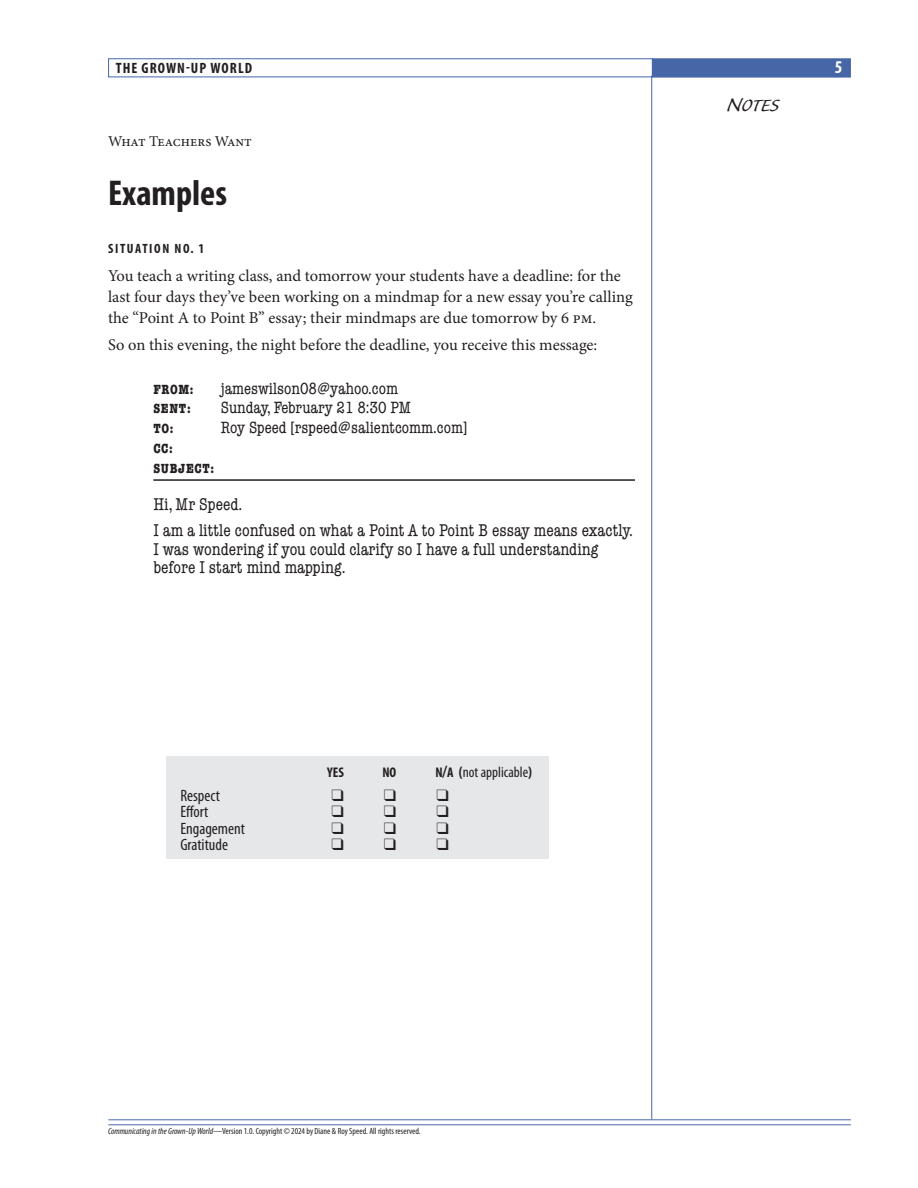
<style>
.page{position:relative;width:918px;height:1188px;background:#fff}
.page>*{position:absolute;margin:0;border:0;box-sizing:border-box;transform-origin:0 0}
.FuturaHeading{font:700 condensed 36px "Myriad Pro";color:#231f20}
.t1{font:22.95px "Caliban Std SC850";color:#231f20}
.t2{font:18px "Myriad Pro Bold Cond SC850";color:#fff}
.E-mail_Text{font:condensed 17.25px/18.8px "American Typewriter";color:#231f20}
.Concept{font:16.5px/21px "Minion Pro";color:#231f20}
.E-mail_Headers{font:condensed 16.5px "American Typewriter";color:#231f20}
.t3{font:condensed 16.5px "Myriad Pro";color:#231f20}
.t4{font:condensed 15px "Myriad Pro";color:#231f20}
.t5{font:700 condensed 15px "Myriad Pro";letter-spacing:.07em;color:#231f20}
.SectionHeader{font:15px "Minion Pro";color:#231f20}
.t6{font:14.1px "Myriad Pro Bold Cond SC850";color:#231f20}
.E-mail_Headers-2{font:700 condensed 13.5px "American Typewriter";letter-spacing:.05em;color:#231f20}
.InsteadOf_Flush_Left{font:700 condensed 13.5px "Myriad Pro";letter-spacing:.12em;color:#231f20}
.E-mail_Subject_Line{font:700 condensed 13.5px "American Typewriter";letter-spacing:.05em;color:#231f20}
.t7{font:condensed 9px "Myriad Pro";color:#231f20}
.s1{font-size:27px}
.s2{font-family:"Myriad Pro Bold Cond SC850";font-stretch:normal;font-size:14.1px}
.s3{font-family:"Myriad Pro Bold Cond SC850";font-stretch:normal;font-size:16.5px}
.s4{font-family:"Myriad Pro Bold Cond SC850";font-stretch:normal}
.s5{font-style:italic}
</style>
<div class="page">
<hr style="left:651px;top:76px;width:1px;height:1043px;background:#4766a7">
<hr style="left:108px;top:1119px;width:743px;height:1px;background:#4766a7">
<hr style="left:108px;top:1124px;width:743px;height:1px;background:#4766a7">
<div style="left:652px;top:59px;width:199px;height:18px;background:#4766a7"></div>
<div style="left:166px;top:756px;width:383px;height:102px;background:#e6e7e9"></div>
<hr style="left:153px;top:479px;width:482px;height:2px;background:#231f20">
<p class="t5" style="left:116px;top:58px;width:138px">THE GROWN-UP WORLD</p>
<p class="t2" style="left:835px;top:56px;width:9px">5</p>
<h2 class="t1" style="left:727px;top:93px;width:54px"><span class="s1">N</span>otes</h2>
<p class="SectionHeader" style="left:108px;top:131px;width:145px">What Teachers Want</p>
<p class="FuturaHeading" style="left:108px;top:170px;width:121px">Examples</p>
<p class="InsteadOf_Flush_Left" style="left:108px;top:240px;width:98px">SITUATION NO. 1</p>
<p class="Concept" style="left:108px;top:265px;width:526px">You teach a writing class, and tomorrow your students have a deadline: for the last four days they’ve been working on a mindmap for a new essay you’re calling the “Point A to Point B” essay; their mindmaps are due tomorrow by 6 pm.</p>
<p class="Concept" style="left:108px;top:335px;width:491px">So on this evening, the night before the deadline, you receive this message:</p>
<p class="E-mail_Headers-2" style="left:153px;top:381px;width:42px">FROM:</p>
<p class="E-mail_Headers" style="left:221px;top:379px;width:179px">jameswilson08@yahoo.com</p>
<p class="E-mail_Headers-2" style="left:153px;top:401px;width:39px">SENT:</p>
<p class="E-mail_Headers" style="left:221px;top:399px;width:192px">Sunday, February 21 8:30 PM</p>
<p class="E-mail_Headers-2" style="left:153px;top:421px;width:22px">TO:</p>
<p class="E-mail_Headers" style="left:221px;top:419px;width:248px">Roy Speed [rspeed@salientcomm.com]</p>
<p class="E-mail_Headers-2" style="left:153px;top:440px;width:21px">CC:</p>
<p class="E-mail_Subject_Line" style="left:153px;top:460px;width:62px">SUBJECT:</p>
<p class="E-mail_Text" style="left:153px;top:495px;width:91px">Hi, Mr Speed.</p>
<p class="E-mail_Text" style="left:153px;top:521px;width:481px">I am a little confused on what a Point A to Point B essay means exactly.<br>I was wondering if you could clarify so I have a full understanding before I start mind mapping.</p>
<p class="t3" style="left:180px;top:785px;width:41px">Respect</p>
<p class="t3" style="left:180px;top:802px;width:30px">Effort</p>
<p class="t3" style="left:180px;top:818px;width:66px">Engagement</p>
<p class="t3" style="left:180px;top:835px;width:49px">Gratitude</p>
<p class="t6" style="left:327px;top:764px;width:18px">YES</p>
<p class="t6" style="left:382px;top:764px;width:15px">NO</p>
<p class="t4" style="left:435px;top:763px;width:98px"><span class="s2">N</span><span class="s3">/</span><span class="s2">A</span> <span class="s4">(</span>not applicable<span class="s4">)</span></p>
<p class="t7" style="left:108px;top:1126px;width:314px"><span class="s5">Communicating in the Grown-Up World</span>—Version 1.0. Copyright © 2024 by Diane &amp; Roy Speed. All rights reserved.</p>
</div>
